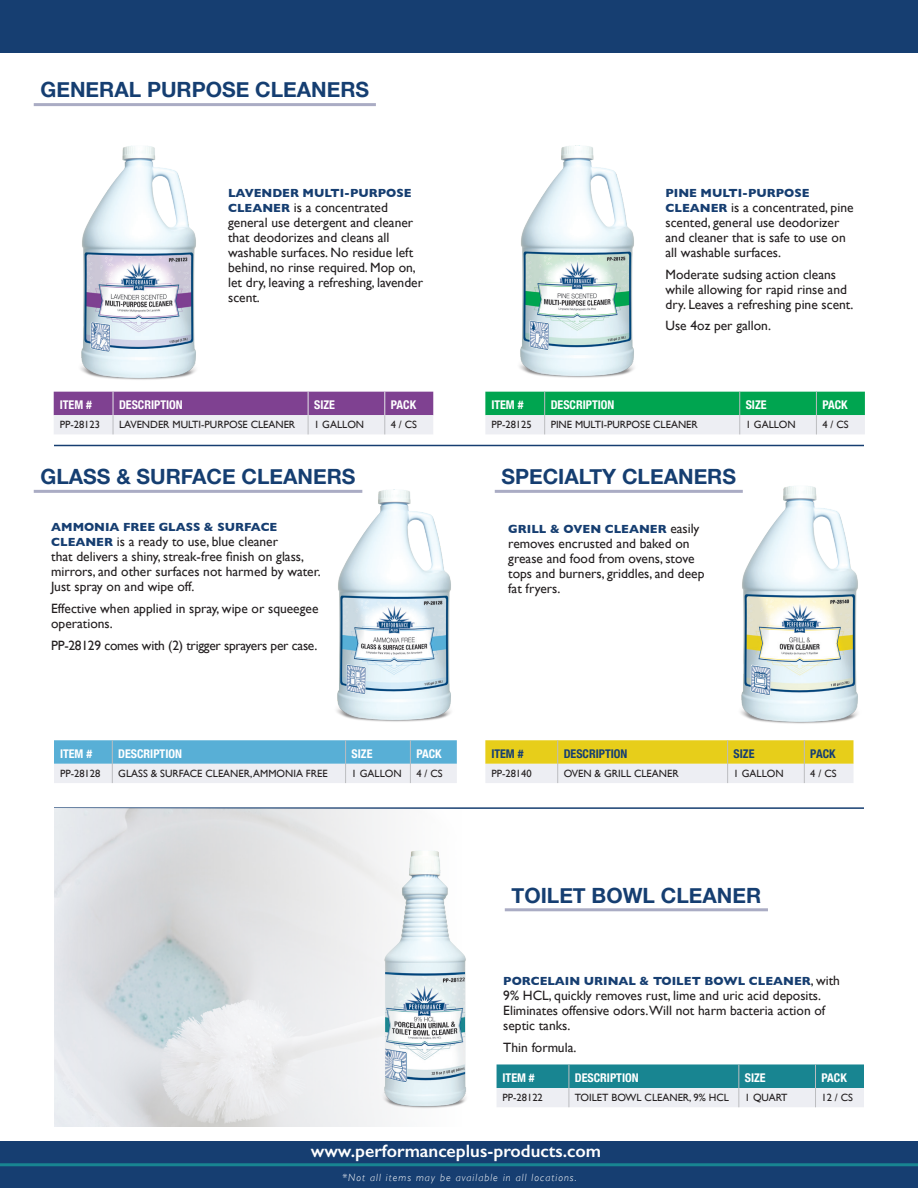
<style>
.page{position:relative;width:918px;height:1188px;background:#fff}
.page>*{position:absolute;margin:0;border:0;box-sizing:border-box;transform-origin:0 0}
.Sub_Header_14pt_Colo{font:700 21px "Helvetica Neue";color:#153e71}
.t1{font:600 18px "Gill Sans";color:#fff}
.Body_copy_9pt{font:13.5px/15px "Gill Sans";color:#231f20}
.Body_copy_9pt-2{font:13.5px "Gill Sans";letter-spacing:-.02em;color:#231f20}
.Body_copy_9pt-3{font:700 12px "Gill Sans";color:#163e71}
.t2{font:700 condensed 12px "Helvetica Neue";color:#fff}
.t3{font:700 condensed 12px "Helvetica Neue";color:#153e71}
.Table_Text{font:10.5px "Gill Sans";color:#231f20}
.t4{font:italic 300 10.5px "Gill Sans";letter-spacing:.1em;color:#fff}
.s1{font-weight:700;font-size:12px;color:#163e71}
.s2{font-weight:400;font-size:13.5px;color:#231f20}
</style>
<div class="page">
<svg style="left:0;top:1142px;width:918px;height:46px;background:#164273"></svg>
<div style="left:0;top:0;width:918px;height:52px;background:#163e71"></div>
<hr style="left:34px;top:103px;width:342px;height:3px;background:#aaacc4">
<hr style="left:34px;top:490px;width:328px;height:3px;background:#aaacc4">
<svg style="left:497px;top:1064px;width:367px;height:43px;background:#79b4bd"></svg>
<svg style="left:54px;top:392px;width:379px;height:42px;background:#b08fbd"></svg>
<svg style="left:54px;top:740px;width:403px;height:43px;background:#9ccbe3"></svg>
<img style="left:334px;top:489px;width:117px;height:233px">
<svg style="left:485px;top:392px;width:380px;height:42px;background:#6bc59a"></svg>
<hr style="left:54px;top:445px;width:810px;height:1px;background:#163e71">
<hr style="left:54px;top:807px;width:810px;height:2px;background:#163e71">
<img style="left:54px;top:809px;width:336px;height:317px">
<img style="left:80px;top:146px;width:116px;height:234px">
<img style="left:519px;top:145px;width:115px;height:233px">
<img style="left:377px;top:844px;width:89px;height:268px">
<hr style="left:505px;top:908px;width:263px;height:3px;background:#aaacc4">
<hr style="left:495px;top:490px;width:248px;height:3px;background:#aaacc4">
<img style="left:738px;top:486px;width:120px;height:238px">
<svg style="left:485px;top:740px;width:369px;height:43px;background:#e9dc7e"></svg>
<p class="Sub_Header_14pt_Colo" style="left:40px;top:73px;width:330px">GENERAL PURPOSE CLEANERS</p>
<p class="Body_copy_9pt-3" style="left:228px;top:183px;width:185px">LAVENDER MULTI-PURPOSE</p>
<p class="Body_copy_9pt" style="left:228px;top:200px;width:196px"><span class="s1">CLEANER</span> is a concentrated general use detergent and cleaner that deodorizes and cleans all washable surfaces. No residue left behind, no rinse required. Mop on, let dry, leaving a refreshing, lavender scent.</p>
<p class="t2" style="left:60px;top:395px;width:34px">ITEM #</p>
<p class="t2" style="left:119px;top:395px;width:65px">DESCRIPTION</p>
<p class="t2" style="left:314px;top:395px;width:22px">SIZE</p>
<p class="t2" style="left:391px;top:395px;width:27px">PACK</p>
<p class="Table_Text" style="left:60px;top:419px;width:42px">PP-28123</p>
<p class="Table_Text" style="left:119px;top:419px;width:178px">LAVENDER MULTI-PURPOSE CLEANER</p>
<p class="Table_Text" style="left:314px;top:419px;width:52px">1 GALLON</p>
<p class="Table_Text" style="left:391px;top:419px;width:28px">4 / CS</p>
<p class="Sub_Header_14pt_Colo" style="left:40px;top:460px;width:317px">GLASS &amp; SURFACE CLEANERS</p>
<p class="Body_copy_9pt-3" style="left:51px;top:518px;width:228px">AMMONIA FREE GLASS &amp; SURFACE</p>
<p class="Body_copy_9pt" style="left:51px;top:534px;width:271px"><span class="s1">CLEANER</span> is a ready to use, blue cleaner<br>that delivers a shiny, streak-free finish on glass, mirrors, and other surfaces not harmed by water.<br>Just spray on and wipe off.</p>
<p class="Body_copy_9pt" style="left:51px;top:601px;width:269px">Effective when applied in spray, wipe or squeegee operations.</p>
<p class="Body_copy_9pt-2" style="left:51px;top:637px;width:268px">PP-28129 comes with (2) trigger sprayers per case.</p>
<p class="t2" style="left:60px;top:744px;width:34px">ITEM #</p>
<p class="t2" style="left:118px;top:744px;width:65px">DESCRIPTION</p>
<p class="t2" style="left:352px;top:744px;width:22px">SIZE</p>
<p class="t2" style="left:416px;top:744px;width:27px">PACK</p>
<p class="Table_Text" style="left:60px;top:767px;width:42px">PP-28128</p>
<p class="Table_Text" style="left:118px;top:767px;width:211px">GLASS &amp; SURFACE CLEANER, AMMONIA FREE</p>
<p class="Table_Text" style="left:352px;top:767px;width:52px">1 GALLON</p>
<p class="Table_Text" style="left:416px;top:767px;width:28px">4 / CS</p>
<p class="Body_copy_9pt-3" style="left:666px;top:183px;width:146px">PINE MULTI-PURPOSE</p>
<p class="Body_copy_9pt" style="left:666px;top:200px;width:190px"><span class="s1">CLEANER</span> is a concentrated, pine scented, general use deodorizer and cleaner that is safe to use on all washable surfaces.</p>
<p class="Body_copy_9pt" style="left:666px;top:266px;width:189px">Moderate sudsing action cleans while allowing for rapid rinse and dry. Leaves a refreshing pine scent.</p>
<p class="Body_copy_9pt" style="left:666px;top:318px;width:107px">Use 4oz per gallon.</p>
<p class="t2" style="left:491px;top:395px;width:34px">ITEM #</p>
<p class="t2" style="left:551px;top:395px;width:65px">DESCRIPTION</p>
<p class="t2" style="left:746px;top:395px;width:22px">SIZE</p>
<p class="t2" style="left:822px;top:395px;width:27px">PACK</p>
<p class="Table_Text" style="left:491px;top:419px;width:42px">PP-28125</p>
<p class="Table_Text" style="left:551px;top:419px;width:149px">PINE MULTI-PURPOSE CLEANER</p>
<p class="Table_Text" style="left:746px;top:419px;width:52px">1 GALLON</p>
<p class="Table_Text" style="left:822px;top:419px;width:28px">4 / CS</p>
<p class="Sub_Header_14pt_Colo" style="left:502px;top:460px;width:236px">SPECIALTY CLEANERS</p>
<p class="Body_copy_9pt-3" style="left:508px;top:519px;width:193px">GRILL &amp; OVEN CLEANER <span class="s2">easily</span></p>
<p class="Body_copy_9pt" style="left:508px;top:535px;width:198px">removes encrusted and baked on grease and food from ovens, stove tops and burners, griddles, and deep fat fryers.</p>
<p class="t3" style="left:491px;top:744px;width:34px">ITEM #</p>
<p class="t3" style="left:564px;top:744px;width:65px">DESCRIPTION</p>
<p class="t3" style="left:734px;top:744px;width:22px">SIZE</p>
<p class="t3" style="left:810px;top:744px;width:27px">PACK</p>
<p class="Table_Text" style="left:491px;top:767px;width:42px">PP-28140</p>
<p class="Table_Text" style="left:564px;top:767px;width:116px">OVEN &amp; GRILL CLEANER</p>
<p class="Table_Text" style="left:734px;top:767px;width:52px">1 GALLON</p>
<p class="Table_Text" style="left:810px;top:767px;width:28px">4 / CS</p>
<p class="Sub_Header_14pt_Colo" style="left:512px;top:879px;width:251px">TOILET BOWL CLEANER</p>
<p class="Body_copy_9pt-3" style="left:503px;top:971px;width:338px">PORCELAIN URINAL &amp; TOILET BOWL CLEANER<span class="s2">, with</span></p>
<p class="Body_copy_9pt" style="left:503px;top:988px;width:324px">9% HCL, quickly removes rust, lime and uric acid deposits.<br>Eliminates offensive odors.Will not harm bacteria action of septic tanks.</p>
<p class="Body_copy_9pt" style="left:503px;top:1040px;width:75px">Thin formula.</p>
<p class="t2" style="left:503px;top:1068px;width:34px">ITEM #</p>
<p class="t2" style="left:575px;top:1068px;width:65px">DESCRIPTION</p>
<p class="t2" style="left:745px;top:1068px;width:22px">SIZE</p>
<p class="t2" style="left:822px;top:1068px;width:27px">PACK</p>
<p class="Table_Text" style="left:503px;top:1092px;width:42px">PP-28122</p>
<p class="Table_Text" style="left:575px;top:1092px;width:156px">TOILET BOWL CLEANER, 9% HCL</p>
<p class="Table_Text" style="left:745px;top:1092px;width:44px">1 QUART</p>
<p class="Table_Text" style="left:822px;top:1092px;width:33px">12 / CS</p>
<h2 class="t1" style="left:311px;top:1140px;width:292px">www.performanceplus-products.com</h2>
<p class="t4" style="left:342px;top:1172px;width:236px">*Not all items may be available in all locations.</p>
</div>
